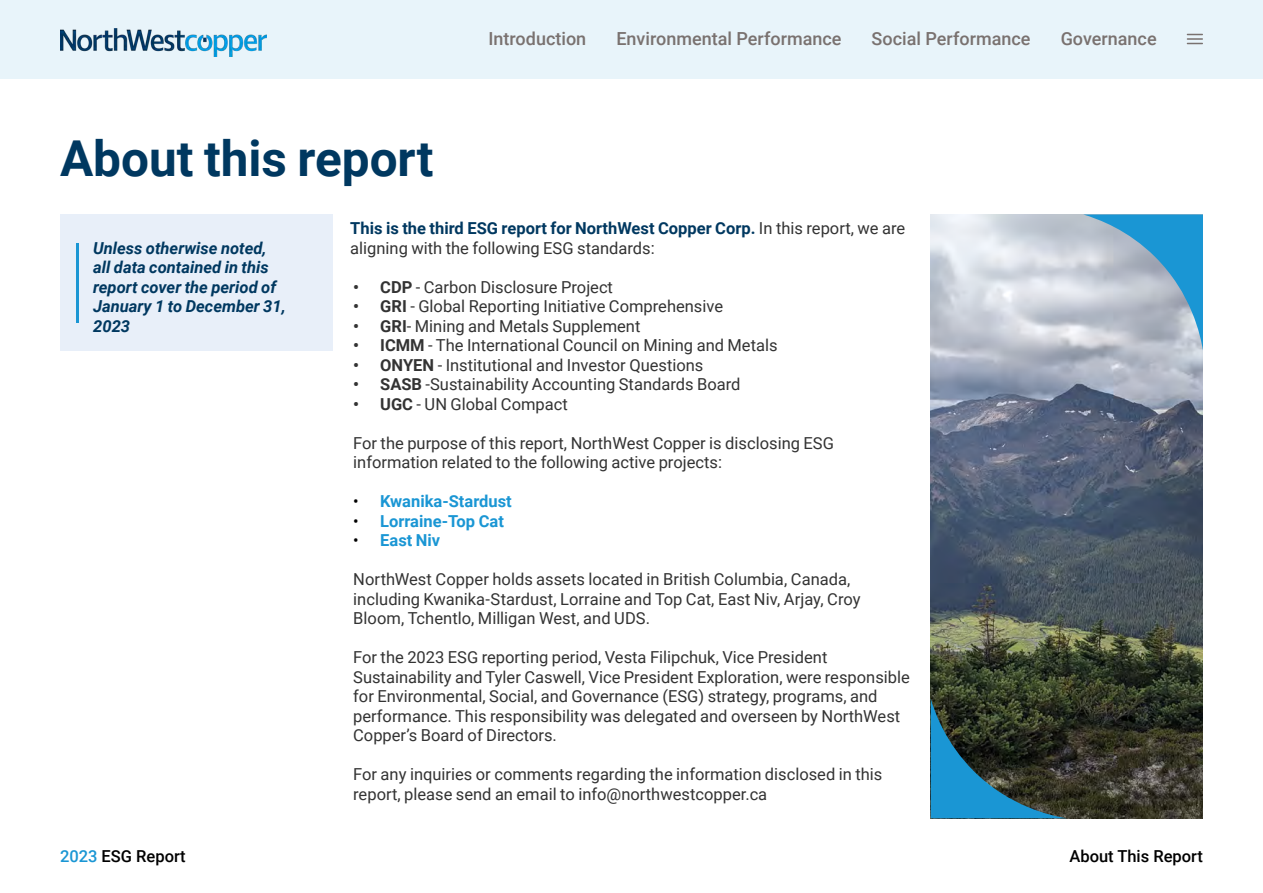
<style>
.page{position:relative;width:1263px;height:893px;background:#fff}
.page>*{position:absolute;margin:0;border:0;box-sizing:border-box;transform-origin:0 0}
.t1{font:700 49.5px "Roboto";color:#003860}
.t2{font:500 18px "Roboto";color:#79716f}
.t3{font:16.5px/19.5px "Roboto";color:#333}
.t4{font:italic 700 16.5px/19.5px "Roboto";color:#003860}
.t5{font:700 16.5px "Roboto";color:#1a96d4}
.t6{font:500 16.5px "Roboto";color:#000}
.s1{font-weight:700;color:#003860}
.s2{font-weight:700}
.s3{font-weight:400;color:#000}
.s4{color:#1a96d4}
</style>
<div class="page">
<div style="left:60px;top:215px;width:272px;height:136px;background:#e8eff9"></div>
<hr style="left:77px;top:243px;width:2px;height:79px;background:#1a96d4">
<img style="left:931px;top:215px;width:272px;height:603px">
<svg style="left:1083px;top:215px;width:120px;height:136px;background:#8cb4cd"></svg>
<svg style="left:931px;top:699px;width:136px;height:119px;background:#264e58"></svg>
<div style="left:0;top:0;width:1263px;height:78px;background:#e8f4fa"></div>
<img style="left:60px;top:29px;width:206px;height:27px">
<svg style="left:1187px;top:34px;width:16px;height:10px"></svg>
<h1 class="t1" style="left:60px;top:123px;width:375px">About this report</h1>
<p class="t2" style="left:488px;top:26px;width:99px">Introduction</p>
<p class="t2" style="left:616px;top:26px;width:227px">Environmental Performance</p>
<p class="t2" style="left:872px;top:26px;width:160px">Social Performance</p>
<p class="t2" style="left:1061px;top:26px;width:97px">Governance</p>
<p class="t4" style="left:93px;top:237px;width:194px">Unless otherwise noted, all data contained in this report cover the period of<br>January 1 to December 31,<br>2023</p>
<p class="t3" style="left:350px;top:218px;width:556px"><span class="s1">This is the third ESG report for NorthWest Copper Corp.</span> In this report, we are aligning with the following ESG standards:</p>
<p class="t3" style="left:353px;top:276px;width:261px"><span class="s2">• CDP</span> - Carbon Disclosure Project</p>
<p class="t3" style="left:353px;top:296px;width:371px"><span class="s2">• GRI</span> - Global Reporting Initiative Comprehensive</p>
<p class="t3" style="left:353px;top:315px;width:289px"><span class="s2">• GRI</span>- Mining and Metals Supplement</p>
<p class="t3" style="left:353px;top:335px;width:426px"><span class="s2">• ICMM</span> - The International Council on Mining and Metals</p>
<p class="t3" style="left:353px;top:354px;width:352px"><span class="s2">• ONYEN</span> - Institutional and Investor Questions</p>
<p class="t3" style="left:353px;top:374px;width:389px"><span class="s2">• SASB</span> -Sustainability Accounting Standards Board</p>
<p class="t3" style="left:353px;top:393px;width:216px"><span class="s2">• UGC</span> - UN Global Compact</p>
<p class="t3" style="left:353px;top:432px;width:482px">For the purpose of this report, NorthWest Copper is disclosing ESG information related to the following active projects:</p>
<p class="t5" style="left:353px;top:490px;width:160px"><span class="s3">•</span> Kwanika-Stardust</p>
<p class="t5" style="left:353px;top:509px;width:152px"><span class="s3">•</span> Lorraine-Top Cat</p>
<p class="t5" style="left:353px;top:529px;width:89px"><span class="s3">•</span> East Niv</p>
<p class="t3" style="left:353px;top:569px;width:509px">NorthWest Copper holds assets located in British Columbia, Canada, including Kwanika-Stardust, Lorraine and Top Cat, East Niv, Arjay, Croy<br>Bloom, Tchentlo, Milligan West, and UDS.</p>
<p class="t3" style="left:353px;top:647px;width:558px">For the 2023 ESG reporting period, Vesta Filipchuk, Vice President Sustainability and Tyler Caswell, Vice President Exploration, were responsible for Environmental, Social, and Governance (ESG) strategy, programs, and performance. This responsibility was delegated and overseen by NorthWest Copper’s Board of Directors.</p>
<p class="t3" style="left:353px;top:764px;width:531px">For any inquiries or comments regarding the information disclosed in this report, please send an email to info@northwestcopper.ca</p>
<p class="t6" style="left:60px;top:844px;width:127px"><span class="s4">2023</span> ESG Report</p>
<p class="t6" style="left:1069px;top:844px;width:135px">About This Report</p>
</div>
